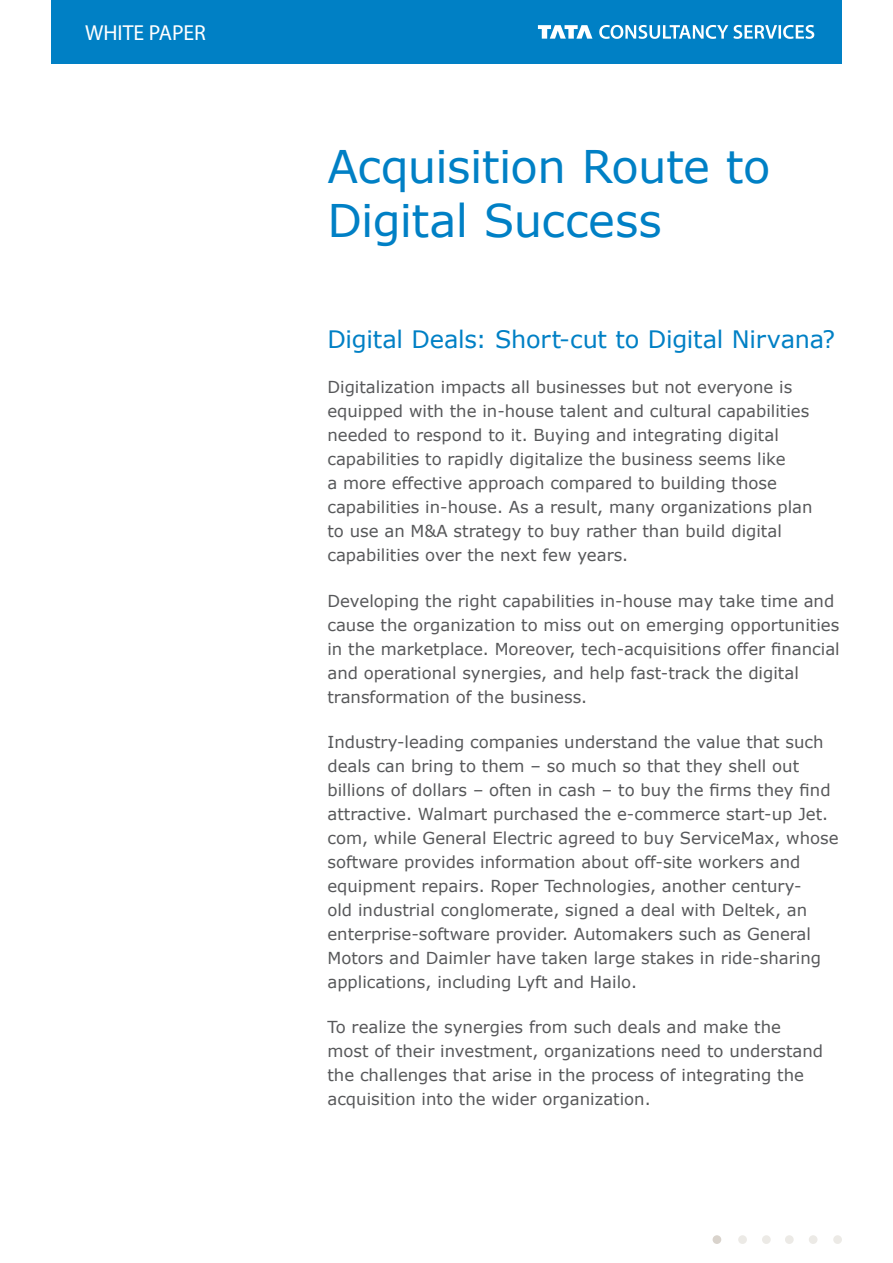
<style>
.page{position:relative;width:893px;height:1263px;background:#fff}
.page>*{position:absolute;margin:0;border:0;box-sizing:border-box;transform-origin:0 0}
.t1{font:45px/54px "Verdana";letter-spacing:-.015em;color:#0080c5}
.t2{font:24px "Verdana";letter-spacing:-.01em;color:#0080c5}
.t3{font:21.75px "Myriad Pro";color:#fff}
.t4{font:16.5px/24px "Verdana";color:#57585a}
</style>
<div class="page">
<div style="left:51px;top:0;width:791px;height:64px;background:#0080c5"></div>
<svg style="left:538px;top:25px;width:54px;height:14px"></svg>
<svg style="left:599px;top:25px;width:215px;height:14px"></svg>
<div style="left:713px;top:1235px;width:8px;height:9px;background:#d9d3cc;border-radius:50%"></div>
<div style="left:738px;top:1235px;width:9px;height:9px;background:#eceae6;border-radius:50%"></div>
<div style="left:762px;top:1235px;width:9px;height:9px;background:#eceae6;border-radius:50%"></div>
<div style="left:785px;top:1235px;width:9px;height:9px;background:#eceae6;border-radius:50%"></div>
<div style="left:809px;top:1235px;width:8px;height:9px;background:#eceae6;border-radius:50%"></div>
<div style="left:833px;top:1235px;width:9px;height:9px;background:#eceae6;border-radius:50%"></div>
<h3 class="t3" style="left:85px;top:20px;width:122px">WHITE PAPER</h3>
<h1 class="t1" style="left:327px;top:139px;width:444px">Acquisition Route to<br>Digital Success</h1>
<h2 class="t2" style="left:327px;top:323px;width:509px">Digital Deals: Short-cut to Digital Nirvana?</h2>
<p class="t4" style="left:327px;top:375px;width:487px">Digitalization impacts all businesses but not everyone is equipped with the in-house talent and cultural capabilities needed to respond to it. Buying and integrating digital capabilities to rapidly digitalize the business seems like<br>a more effective approach compared to building those capabilities in-house. As a result, many organizations plan to use an M&amp;A strategy to buy rather than build digital capabilities over the next few years.</p>
<p class="t4" style="left:327px;top:588px;width:514px">Developing the right capabilities in-house may take time and cause the organization to miss out on emerging opportunities in the marketplace. Moreover, tech-acquisitions offer financial and operational synergies, and help fast-track the digital transformation of the business.</p>
<p class="t4" style="left:327px;top:730px;width:513px">Industry-leading companies understand the value that such deals can bring to them – so much so that they shell out billions of dollars – often in cash – to buy the firms they find attractive. Walmart purchased the e-commerce start-up Jet. com, while General Electric agreed to buy ServiceMax, whose software provides information about off-site workers and equipment repairs. Roper Technologies, another century-<br>old industrial conglomerate, signed a deal with Deltek, an enterprise-software provider. Automakers such as General Motors and Daimler have taken large stakes in ride-sharing applications, including Lyft and Hailo.</p>
<p class="t4" style="left:327px;top:1015px;width:497px">To realize the synergies from such deals and make the most of their investment, organizations need to understand the challenges that arise in the process of integrating the acquisition into the wider organization.</p>
</div>
